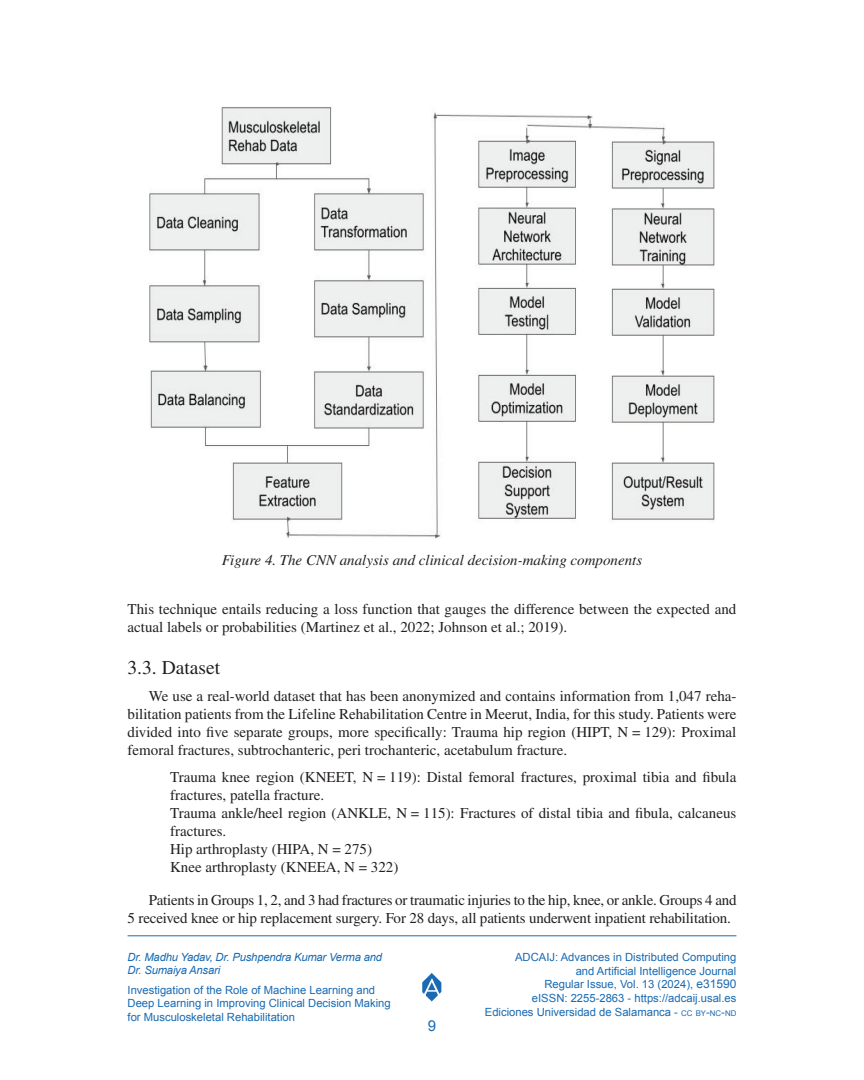
<style>
.page{position:relative;width:864px;height:1080px;background:#fff}
.page>*{position:absolute;margin:0;border:0;box-sizing:border-box;transform-origin:0 0}
.Subti_02{font:19.5px "Times LT Std";color:#231f20}
.Tex{font:15px/18px "Times LT Std";color:#231f20}
.Foto_pie{font:italic 15px "Times LT Std";color:#231f20}
.t1{font:15px "Arial";color:#186ab2}
.t2{font:11.25px/14px "Arial";color:#186ab2}
.t3{font:italic 11.25px/13.5px "Arial";letter-spacing:-.02em;color:#186ab2}
.s1{font-size:12px}
.s2{font-size:7.8px}
.s3{font-style:inherit}
</style>
<div class="page">
<img style="left:422px;top:973px;width:20px;height:29px">
<hr style="left:128px;top:935px;width:608px;height:1px;background:#186ab2">
<img style="left:150px;top:107px;width:564px;height:432px">
<p class="Foto_pie" style="left:222px;top:552px;width:422px">Figure 4. The CNN analysis and clinical decision-making components</p>
<p class="Tex" style="left:128px;top:600px;width:610px">This technique entails reducing a loss function that gauges the difference between the expected and actual labels or probabilities (Martinez et al., 2022; Johnson et al.; 2019).</p>
<p class="Subti_02" style="left:128px;top:657px;width:94px">3.3. Dataset</p>
<p class="Tex" style="left:128px;top:687px;width:610px;text-align:justify;text-indent:21px">We use a real-world dataset that has been anonymized and contains information from 1,047 reha&shy;bilitation patients from the Lifeline Rehabilitation Centre in Meerut, India, for this study. Patients were divided into five separate groups, more specifically: Trauma hip region (HIPT, N = 129): Proximal femoral fractures, subtrochanteric, peri trochanteric, acetabulum fracture.</p>
<p class="Tex" style="left:170px;top:768px;width:568px">Trauma knee region (KNEET, N = 119): Distal femoral fractures, proximal tibia and fibula fractures, patella fracture.</p>
<p class="Tex" style="left:170px;top:804px;width:568px">Trauma ankle/heel region (ANKLE, N = 115): Fractures of distal tibia and fibula, calcaneus fractures.</p>
<p class="Tex" style="left:170px;top:840px;width:204px">Hip arthroplasty (HIPA, N = 275)</p>
<p class="Tex" style="left:170px;top:858px;width:230px">Knee arthroplasty (KNEEA, N = 322)</p>
<p class="Tex" style="left:128px;top:891px;width:611px;text-indent:21px">Patients in Groups 1, 2, and 3 had fractures or traumatic injuries to the hip, knee, or ankle. Groups 4 and<br>5 received knee or hip replacement surgery. For 28 days, all patients underwent inpatient rehabilitation.</p>
<p class="t3" style="left:128px;top:950px;width:256px">Dr. Madhu Yadav, Dr. Pushpendra Kumar Verma and<br>Dr. Sumaiya Ansari</p>
<p class="t2" style="left:128px;top:983px;width:265px;line-height:13.5px">Investigation of the Role of Machine Learning and<br>Deep Learning in Improving Clinical Decision Making for Musculoskeletal Rehabilitation</p>
<p class="t1" style="left:428px;top:1016px;width:10px">9</p>
<p class="t2" style="left:485px;top:950px;width:253px;text-align:right">ADCAIJ: Advances in Distributed Computing<br>and Artificial Intelligence Journal<br>Regular Issue, Vol. 13 (2024), <span class="s1">e31590<br></span>eISSN: 2255-2863 - https://adcaij.usal.es Ediciones Universidad de Salamanca - <span class="s2">CC BY</span><span class="s3">-</span><span class="s2">NC</span><span class="s3">-</span><span class="s2">ND</span></p>
</div>
